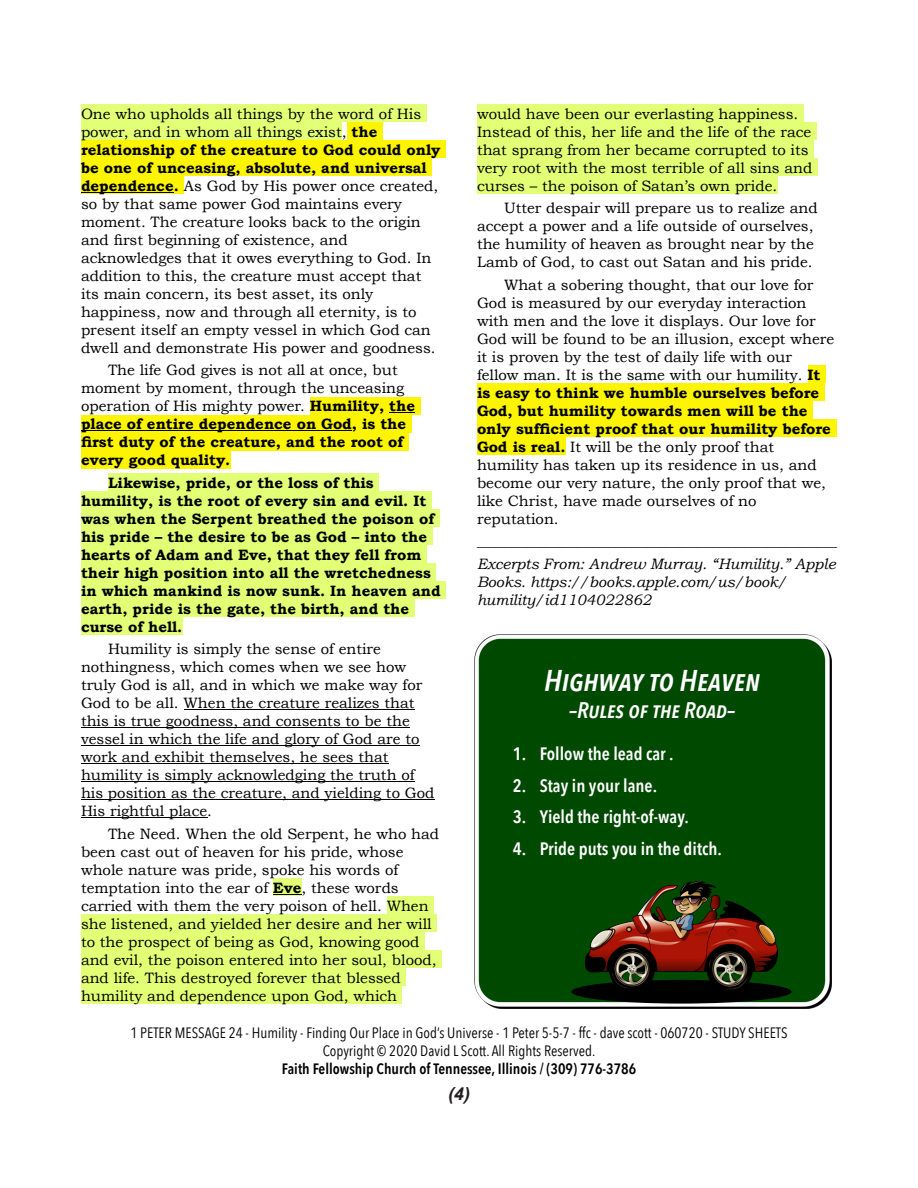
<style>
.page{position:relative;width:918px;height:1188px;background:#fff}
.page>*{position:absolute;margin:0;border:0;box-sizing:border-box;transform-origin:0 0}
.t1{font:italic 600 30px "Avenir Next Condensed";color:#fff}
.t2{font:italic 600 22.5px "Avenir Next Condensed";color:#fff}
.t3{font:600 18px "Avenir Next Condensed";color:#fff}
.t4{font:italic 700 18px "Arial";color:#231f20}
.t5{font:15px/18px "Bookman Old Style";color:#000}
.t6{font:700 15px/18px "Bookman Old Style";color:#000}
.t7{font:15px/18px "Avenir Next Condensed";color:#000;text-align:center}
.t8{font:italic 15px/18px "Bookman Old Style";color:#000}
.t9{font:600 15px "Avenir Next Condensed";color:#000}
.s1{font-weight:700}
.s2{font-weight:400}
</style>
<div class="page">
<div style="left:81px;top:105px;width:345px;height:17px;background:#e3ff75"></div>
<div style="left:81px;top:123px;width:261px;height:17px;background:#e3ff75"></div>
<div style="left:347px;top:123px;width:36px;height:17px;background:#fcf400"></div>
<div style="left:81px;top:141px;width:365px;height:17px;background:#fcf400"></div>
<div style="left:81px;top:159px;width:351px;height:17px;background:#fcf400"></div>
<div style="left:81px;top:177px;width:103px;height:17px;background:#fcf400"></div>
<div style="left:310px;top:397px;width:110px;height:18px;background:#fcf400"></div>
<div style="left:81px;top:415px;width:330px;height:18px;background:#fcf400"></div>
<div style="left:81px;top:433px;width:327px;height:18px;background:#fcf400"></div>
<div style="left:81px;top:451px;width:149px;height:18px;background:#fcf400"></div>
<div style="left:108px;top:474px;width:271px;height:17px;background:#e3ff75"></div>
<div style="left:81px;top:492px;width:350px;height:17px;background:#e3ff75"></div>
<div style="left:81px;top:510px;width:358px;height:17px;background:#e3ff75"></div>
<div style="left:81px;top:528px;width:351px;height:17px;background:#e3ff75"></div>
<div style="left:81px;top:546px;width:346px;height:17px;background:#e3ff75"></div>
<div style="left:81px;top:564px;width:355px;height:17px;background:#e3ff75"></div>
<div style="left:81px;top:582px;width:365px;height:17px;background:#e3ff75"></div>
<div style="left:81px;top:600px;width:333px;height:17px;background:#e3ff75"></div>
<div style="left:81px;top:618px;width:101px;height:17px;background:#e3ff75"></div>
<div style="left:273px;top:879px;width:28px;height:17px;background:#e3ff75"></div>
<div style="left:387px;top:897px;width:46px;height:17px;background:#e3ff75"></div>
<div style="left:81px;top:915px;width:356px;height:17px;background:#e3ff75"></div>
<div style="left:81px;top:933px;width:343px;height:17px;background:#e3ff75"></div>
<div style="left:81px;top:951px;width:360px;height:17px;background:#e3ff75"></div>
<div style="left:81px;top:969px;width:324px;height:17px;background:#e3ff75"></div>
<div style="left:81px;top:987px;width:321px;height:17px;background:#e3ff75"></div>
<div style="left:477px;top:105px;width:326px;height:17px;background:#e3ff75"></div>
<div style="left:477px;top:123px;width:339px;height:17px;background:#e3ff75"></div>
<div style="left:477px;top:141px;width:336px;height:17px;background:#e3ff75"></div>
<div style="left:477px;top:159px;width:340px;height:17px;background:#e3ff75"></div>
<div style="left:477px;top:177px;width:300px;height:17px;background:#e3ff75"></div>
<div style="left:808px;top:366px;width:18px;height:17px;background:#fcf400"></div>
<div style="left:477px;top:384px;width:347px;height:17px;background:#fcf400"></div>
<div style="left:477px;top:402px;width:336px;height:17px;background:#fcf400"></div>
<div style="left:477px;top:420px;width:359px;height:17px;background:#fcf400"></div>
<div style="left:477px;top:438px;width:88px;height:17px;background:#fcf400"></div>
<hr style="left:81px;top:192px;width:93px;height:1px;background:#000">
<svg style="left:389px;top:412px;width:26px;height:1px"></svg>
<hr style="left:81px;top:430px;width:271px;height:1px;background:#000">
<hr style="left:184px;top:709px;width:231px;height:1px;background:#000">
<hr style="left:81px;top:727px;width:329px;height:1px;background:#000">
<hr style="left:81px;top:745px;width:338px;height:1px;background:#000">
<hr style="left:81px;top:763px;width:307px;height:1px;background:#000">
<hr style="left:81px;top:781px;width:334px;height:1px;background:#000">
<hr style="left:81px;top:799px;width:354px;height:1px;background:#000">
<hr style="left:81px;top:817px;width:126px;height:1px;background:#000">
<svg style="left:273px;top:894px;width:28px;height:1px"></svg>
<img style="left:474px;top:634px;width:358px;height:374px">
<div style="left:571px;top:980px;width:221px;height:24px;background:#000;border-radius:50%"></div>
<img style="left:585px;top:881px;width:193px;height:109px">
<p class="t5" style="left:81px;top:106px;width:361px">One who upholds all things by the word of His power, and in whom all things exist, <span class="s1">the relationship of the creature to God could only be one of unceasing, absolute, and universal dependence.</span> As God by His power once created, so by that same power God maintains every moment. The creature looks back to the origin and first beginning of existence, and acknowledges that it owes everything to God. In addition to this, the creature must accept that its main concern, its best asset, its only happiness, now and through all eternity, is to present itself an empty vessel in which God can dwell and demonstrate His power and goodness.</p>
<p class="t6" style="left:81px;top:363px;width:336px;text-indent:27px"><span class="s2">The life God gives is not all at once, but moment by moment, through the unceasing operation of His mighty power.</span> Humility, the place of entire dependence on God, is the first duty of the creature, and the root of every good quality.</p>
<p class="t6" style="left:81px;top:475px;width:361px;text-indent:27px">Likewise, pride, or the loss of this humility, is the root of every sin and evil. It was when the Serpent breathed the poison of his pride – the desire to be as God – into the hearts of Adam and Eve, that they fell from their high position into all the wretchedness in which mankind is now sunk. In heaven and earth, pride is the gate, the birth, and the curse of hell.</p>
<p class="t5" style="left:81px;top:642px;width:355px;text-indent:27px">Humility is simply the sense of entire nothingness, which comes when we see how truly God is all, and in which we make way for God to be all. When the creature realizes that this is true goodness, and consents to be the vessel in which the life and glory of God are to work and exhibit themselves, he sees that humility is simply acknowledging the truth of his position as the creature, and yielding to God His rightful place.</p>
<p class="t5" style="left:81px;top:826px;width:360px;text-indent:27px">The Need. When the old Serpent, he who had been cast out of heaven for his pride, whose whole nature was pride, spoke his words of temptation into the ear of <span class="s1">Eve</span>, these words carried with them the very poison of hell. When she listened, and yielded her desire and her will to the prospect of being as God, knowing good and evil, the poison entered into her soul, blood, and life. This destroyed forever that blessed humility and dependence upon God, which</p>
<p class="t5" style="left:477px;top:106px;width:337px">would have been our everlasting happiness.<br>Instead of this, her life and the life of the race that sprang from her became corrupted to its very root with the most terrible of all sins and curses – the poison of Satan’s own pride.</p>
<p class="t5" style="left:477px;top:201px;width:342px;text-indent:27px">Utter despair will prepare us to realize and accept a power and a life outside of ourselves, the humility of heaven as brought near by the Lamb of God, to cast out Satan and his pride.</p>
<p class="t5" style="left:477px;top:277px;width:359px;text-indent:27px">What a sobering thought, that our love for God is measured by our everyday interaction with men and the love it displays. Our love for God will be found to be an illusion, except where it is proven by the test of daily life with our fellow man. It is the same with our humility. <span class="s1">It is easy to think we humble ourselves before God, but humility towards men will be the only sufficient proof that our humility before God is real.</span> It will be the only proof that humility has taken up its residence in us, and become our very nature, the only proof that we, like Christ, have made ourselves of no reputation.</p>
<p class="t5" style="left:477px;top:534px;width:362px">________________________________________________</p>
<p class="t8" style="left:477px;top:556px;width:360px">Excerpts From: Andrew Murray. “Humility.” Apple<br>Books. https://books.apple.com/us/book/ humility/id1104022862</p>
<h1 class="t1" style="left:544px;top:661px;width:217px">Highway to Heaven</h1>
<h2 class="t2" style="left:569px;top:696px;width:167px">–Rules of the Road–</h2>
<p class="t3" style="left:513px;top:742px;width:162px">1. Follow the lead car .</p>
<p class="t3" style="left:513px;top:774px;width:146px">2. Stay in your lane.</p>
<p class="t3" style="left:513px;top:805px;width:178px">3. Yield the right-of-way.</p>
<p class="t3" style="left:513px;top:837px;width:211px">4. Pride puts you in the ditch.</p>
<p class="t7" style="left:130px;top:1024px;width:659px">1 PETER MESSAGE 24 - Humility - Finding Our Place in God’s Universe - 1 Peter 5-5-7 - ffc - dave scott - 060720 - STUDY SHEETS<br>Copyright © 2020 David L Scott. All Rights Reserved.</p>
<p class="t9" style="left:282px;top:1059px;width:356px">Faith Fellowship Church of Tennessee, Illinois / (309) 776-3786</p>
<p class="t4" style="left:448px;top:1087px;width:24px">(4)</p>
</div>
